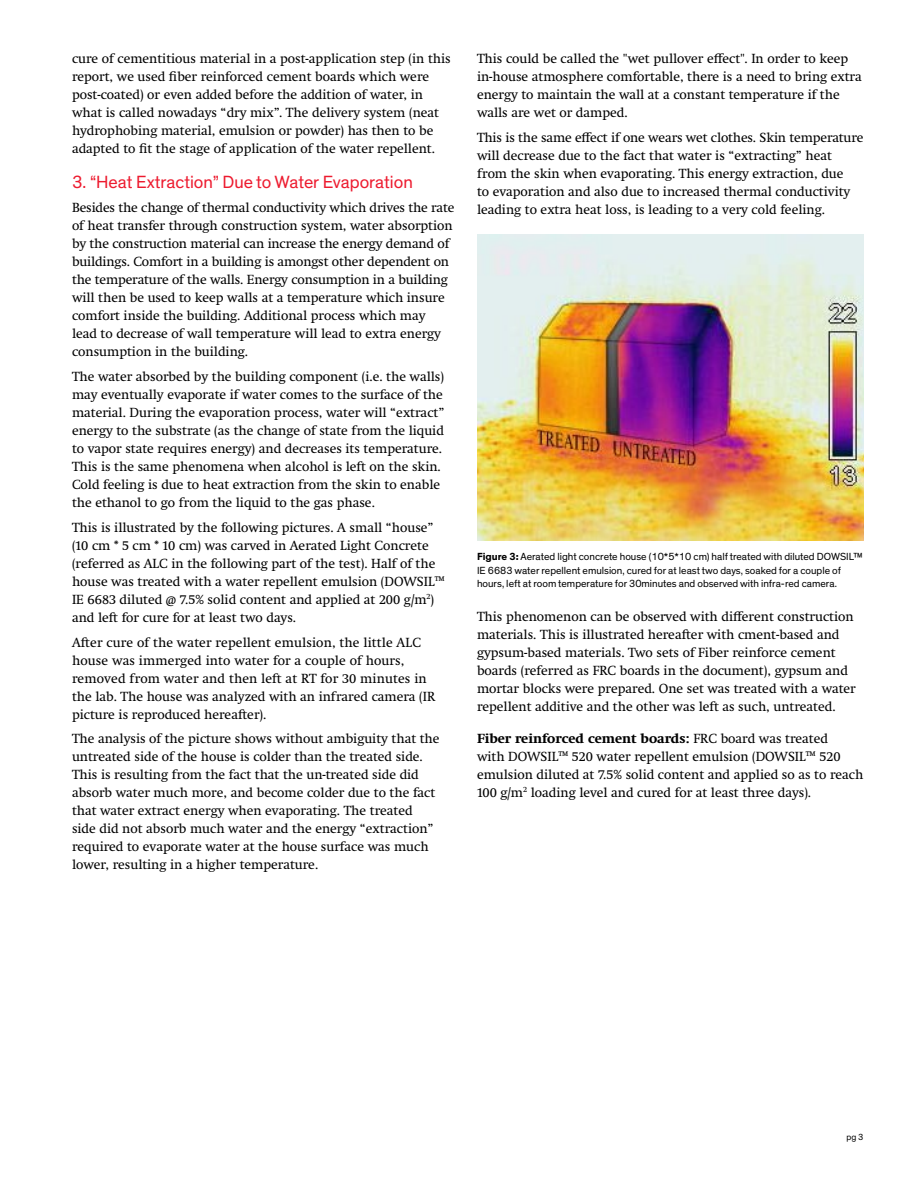
<style>
.page{position:relative;width:918px;height:1188px;background:#fff}
.page>*{position:absolute;margin:0;border:0;box-sizing:border-box;transform-origin:0 0}
.t1{font:18px "Dow Corporate";color:#ed1b2f}
.t2{font:13.5px/18px "Swift Neue LT Pro";color:#000}
.t3{font:10.5px/13.5px "Dow Corporate";color:#000}
.t4{font:9px "Dow Corporate";color:#000}
.s1{font-weight:700}
</style>
<div class="page">
<img style="left:477px;top:234px;width:387px;height:306px">
<p class="t2" style="left:72px;top:50px;width:380px">cure of cementitious material in a post-application step (in this report, we used fiber reinforced cement boards which were post-coated) or even added before the addition of water, in what is called nowadays “dry mix”. The delivery system (neat hydrophobing material, emulsion or powder) has then to be adapted to fit the stage of application of the water repellent.</p>
<h1 class="t1" style="left:72px;top:171px;width:342px">3. “Heat Extraction” Due to Water Evaporation</h1>
<p class="t2" style="left:72px;top:199px;width:384px">Besides the change of thermal conductivity which drives the rate of heat transfer through construction system, water absorption by the construction material can increase the energy demand of buildings. Comfort in a building is amongst other dependent on the temperature of the walls. Energy consumption in a building will then be used to keep walls at a temperature which insure comfort inside the building. Additional process which may<br>lead to decrease of wall temperature will lead to extra energy consumption in the building.</p>
<p class="t2" style="left:72px;top:368px;width:374px">The water absorbed by the building component (i.e. the walls) may eventually evaporate if water comes to the surface of the material. During the evaporation process, water will “extract” energy to the substrate (as the change of state from the liquid to vapor state requires energy) and decreases its temperature.<br>This is the same phenomena when alcohol is left on the skin.<br>Cold feeling is due to heat extraction from the skin to enable the ethanol to go from the liquid to the gas phase.</p>
<p class="t2" style="left:72px;top:518px;width:374px">This is illustrated by the following pictures. A small “house” (10 cm * 5 cm * 10 cm) was carved in Aerated Light Concrete (referred as ALC in the following part of the test). Half of the house was treated with a water repellent emulsion (DOWSIL™ IE 6683 diluted @ 7.5% solid content and applied at 200 g/m<sup>2</sup>) and left for cure for at least two days.</p>
<p class="t2" style="left:72px;top:633px;width:365px">After cure of the water repellent emulsion, the little ALC house was immerged into water for a couple of hours, removed from water and then left at RT for 30 minutes in the lab. The house was analyzed with an infrared camera (IR picture is reproduced hereafter).</p>
<p class="t2" style="left:72px;top:730px;width:369px">The analysis of the picture shows without ambiguity that the untreated side of the house is colder than the treated side.<br>This is resulting from the fact that the un-treated side did absorb water much more, and become colder due to the fact that water extract energy when evaporating. The treated side did not absorb much water and the energy “extraction” required to evaporate water at the house surface was much lower, resulting in a higher temperature.</p>
<p class="t2" style="left:477px;top:49px;width:386px">This could be called the "wet pullover effect". In order to keep in-house atmosphere comfortable, there is a need to bring extra energy to maintain the wall at a constant temperature if the walls are wet or damped.</p>
<p class="t2" style="left:477px;top:128px;width:388px">This is the same effect if one wears wet clothes. Skin temperature will decrease due to the fact that water is “extracting” heat from the skin when evaporating. This energy extraction, due<br>to evaporation and also due to increased thermal conductivity leading to extra heat loss, is leading to a very cold feeling.</p>
<p class="t3" style="left:477px;top:550px;width:387px"><span class="s1">Figure 3:</span> Aerated light concrete house (10*5*10 cm) half treated with diluted DOWSIL™<br>IE 6683 water repellent emulsion, cured for at least two days, soaked for a couple of hours, left at room temperature for 30minutes and observed with infra-red camera.</p>
<p class="t2" style="left:477px;top:607px;width:380px">This phenomenon can be observed with different construction materials. This is illustrated hereafter with cment-based and gypsum-based materials. Two sets of Fiber reinforce cement boards (referred as FRC boards in the document), gypsum and mortar blocks were prepared. One set was treated with a water repellent additive and the other was left as such, untreated.</p>
<p class="t2" style="left:477px;top:729px;width:388px"><span class="s1">Fiber reinforced cement boards:</span> FRC board was treated<br>with DOWSIL™ 520 water repellent emulsion (DOWSIL™ 520 emulsion diluted at 7.5% solid content and applied so as to reach 100 g/m<sup>2</sup> loading level and cured for at least three days).</p>
<p class="t4" style="left:846px;top:1132px;width:19px">pg 3</p>
</div>
